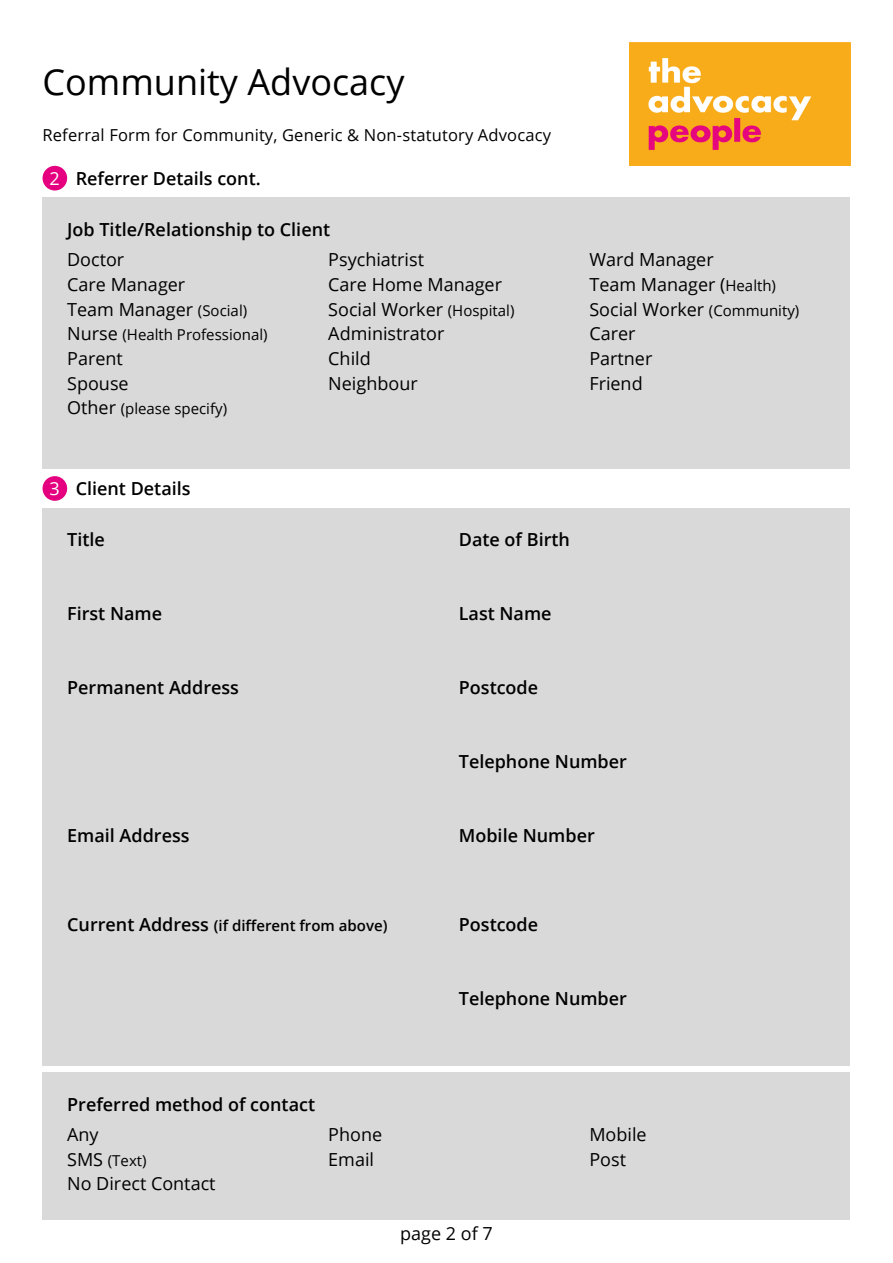
<style>
.page{position:relative;width:893px;height:1263px;background:#fff}
.page>*{position:absolute;margin:0;border:0;box-sizing:border-box;transform-origin:0 0}
.t1{font:36px "Open Sans";color:#000}
.t2{font:18px/24.6px "Open Sans";color:#000}
.t3{font:600 18px "Open Sans";color:#000}
.t4{font:16.5px "Open Sans";letter-spacing:.01em;color:#000}
.t5{font:15px "Open Sans";color:#000}
.t6{font:600 15px "Open Sans";color:#000}
.s1{font-weight:400;color:#fff}
.s2{font-size:15px}
.s3{font-size:18px}
</style>
<div class="page">
<img style="left:629px;top:43px;width:221px;height:123px">
<div style="left:43px;top:166px;width:24px;height:24px;background:#e4007f;border-radius:50%"></div>
<div style="left:43px;top:508px;width:807px;height:557px;background:#d9d9d9"></div>
<div style="left:43px;top:476px;width:24px;height:25px;background:#e4007f;border-radius:50%"></div>
<div style="left:43px;top:1072px;width:807px;height:148px;background:#d9d9d9"></div>
<div style="left:43px;top:198px;width:807px;height:271px;background:#d9d9d9"></div>
<h1 class="t1" style="left:43px;top:57px;width:364px">Community Advocacy</h1>
<p class="t4" style="left:43px;top:124px;width:510px">Referral Form for Community, Generic &amp; Non-statutory Advocacy</p>
<p class="t3" style="left:49px;top:166px;width:213px"><span class="s1">2</span> Referrer Details cont.</p>
<p class="t3" style="left:67px;top:217px;width:265px">Job Title/Relationship to Client</p>
<p class="t2" style="left:67px;top:247px;width:59px">Doctor</p>
<p class="t2" style="left:67px;top:296px;width:182px">Team Manager <span class="s2">(Social)</span></p>
<p class="t2" style="left:67px;top:346px;width:57px">Parent</p>
<p class="t2" style="left:328px;top:247px;width:97px">Psychiatrist</p>
<p class="t2" style="left:328px;top:296px;width:188px">Social Worker <span class="s2">(Hospital)</span></p>
<p class="t2" style="left:328px;top:346px;width:44px">Child</p>
<p class="t2" style="left:67px;top:272px;width:120px">Care Manager</p>
<p class="t5" style="left:67px;top:324px;width:202px"><span class="s3">Nurse</span> (Health Professional)</p>
<p class="t2" style="left:67px;top:370px;width:63px">Spouse</p>
<p class="t2" style="left:328px;top:272px;width:175px">Care Home Manager</p>
<p class="t2" style="left:328px;top:321px;width:118px">Administrator</p>
<p class="t2" style="left:328px;top:370px;width:91px">Neighbour</p>
<p class="t5" style="left:67px;top:398px;width:161px"><span class="s3">Other</span> (please specify)</p>
<p class="t2" style="left:589px;top:247px;width:126px">Ward Manager</p>
<p class="t2" style="left:589px;top:296px;width:211px">Social Worker <span class="s2">(Community)</span></p>
<p class="t2" style="left:589px;top:346px;width:65px">Partner</p>
<p class="t2" style="left:589px;top:272px;width:188px">Team Manager (<span class="s2">Health)</span></p>
<p class="t2" style="left:589px;top:321px;width:48px">Carer</p>
<p class="t2" style="left:589px;top:370px;width:55px">Friend</p>
<p class="t3" style="left:49px;top:476px;width:143px"><span class="s1">3</span> Client Details</p>
<p class="t3" style="left:67px;top:527px;width:39px">Title</p>
<p class="t3" style="left:459px;top:527px;width:113px">Date of Birth</p>
<p class="t3" style="left:67px;top:601px;width:96px">First Name</p>
<p class="t3" style="left:459px;top:601px;width:94px">Last Name</p>
<p class="t3" style="left:67px;top:675px;width:173px">Permanent Address</p>
<p class="t3" style="left:459px;top:675px;width:81px">Postcode</p>
<p class="t3" style="left:67px;top:823px;width:124px">Email Address</p>
<p class="t6" style="left:67px;top:915px;width:322px"><span class="s3">Current Address</span> (if different from above)</p>
<p class="t3" style="left:459px;top:749px;width:170px">Telephone Number</p>
<p class="t3" style="left:459px;top:823px;width:137px">Mobile Number</p>
<p class="t3" style="left:459px;top:912px;width:81px">Postcode</p>
<p class="t3" style="left:459px;top:986px;width:170px">Telephone Number</p>
<p class="t3" style="left:67px;top:1092px;width:249px">Preferred method of contact</p>
<p class="t2" style="left:67px;top:1122px;width:33px">Any</p>
<p class="t5" style="left:67px;top:1150px;width:81px"><span class="s3">SMS</span> (Text)</p>
<p class="t2" style="left:67px;top:1171px;width:150px">No Direct Contact</p>
<p class="t2" style="left:328px;top:1122px;width:55px">Phone<br>Email</p>
<p class="t2" style="left:589px;top:1122px;width:59px">Mobile<br>Post</p>
<p class="t2" style="left:400px;top:1220px;width:94px">page 2 of 7</p>
</div>
